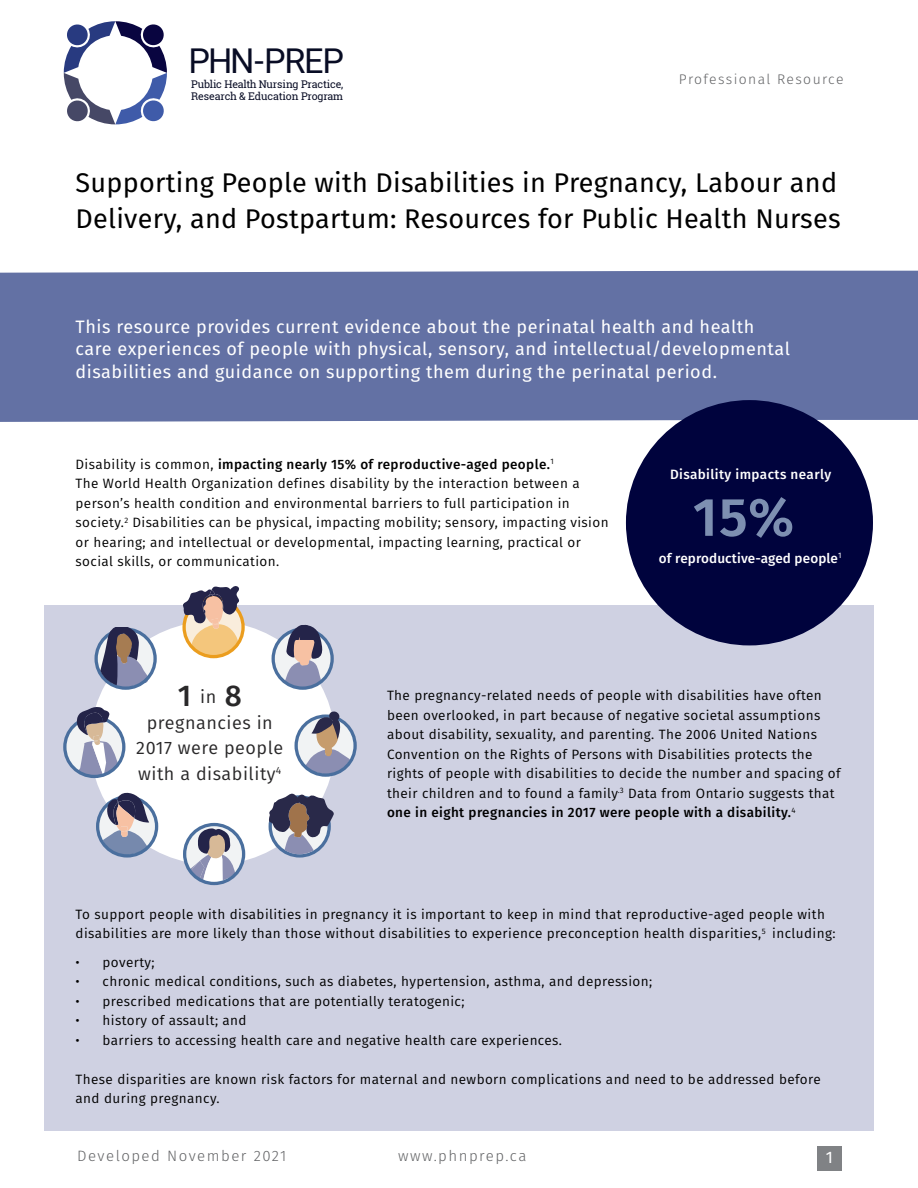
<style>
.page{position:relative;width:918px;height:1188px;background:#fff}
.page>*{position:absolute;margin:0;border:0;box-sizing:border-box;transform-origin:0 0}
.t1{font:600 54px "Fira Sans";color:#7d8fb1}
.t2{font:34.2px "Roboto";letter-spacing:-.035em;color:#080c24}
.t3{font:500 30px "Fira Sans";color:#292829}
.t4{font:27px/36px "Fira Sans";letter-spacing:.01em;color:#000}
.Introduction{font:18px/22.5px "Fira Sans";letter-spacing:.03em;color:#fff}
.t5{font:18px "Fira Sans";letter-spacing:.03em;color:#292829}
.t6{font:16.65px "Fira Sans";color:#fff}
.t7{font:300 15px "Fira Sans";letter-spacing:.1em;color:#636466}
.t8{font:300 13.95px "Fira Sans";letter-spacing:.1em;color:#636466}
.t9{font:13.5px/19.5px "Fira Sans";letter-spacing:.03em;color:#000}
.t10{font:500 13.5px "Fira Sans";letter-spacing:.015em;color:#fff}
.t11{font:10.5px/12.6px "Roboto Slab";letter-spacing:-.015em;color:#080c24}
.s1{font-weight:500}
.s2{font-weight:400;font-size:18px}
</style>
<div class="page">
<div style="left:817px;top:1147px;width:25px;height:24px;background:#808285"></div>
<div style="left:44px;top:605px;width:830px;height:526px;background:#cfd1e2"></div>
<div style="left:0;top:271px;width:918px;height:151px;background:#6371a4"></div>
<div style="left:626px;top:400px;width:247px;height:245px;background:#00033d;border-radius:50%"></div>
<div style="left:90px;top:621px;width:245px;height:244px;background:#fff;border-radius:50%"></div>
<svg style="left:94px;top:627px;width:63px;height:63px"></svg>
<svg style="left:269px;top:794px;width:65px;height:64px"></svg>
<svg style="left:295px;top:712px;width:61px;height:64px"></svg>
<svg style="left:96px;top:793px;width:62px;height:65px"></svg>
<svg style="left:272px;top:625px;width:62px;height:65px"></svg>
<svg style="left:63px;top:707px;width:62px;height:71px"></svg>
<svg style="left:183px;top:823px;width:62px;height:62px"></svg>
<svg style="left:182px;top:586px;width:63px;height:72px"></svg>
<svg style="left:64px;top:21px;width:103px;height:103px"></svg>
<p class="t2" style="left:188px;top:37px;width:157px">PHN-PREP</p>
<p class="t11" style="left:191px;top:78px;width:153px">Public Health Nursing Practice,<br>Research &amp; Education Program</p>
<p class="t8" style="left:679px;top:69px;width:166px">Professional Resource</p>
<h1 class="t4" style="left:76px;top:164px;width:767px">Supporting People with Disabilities in Pregnancy, Labour and<br>Delivery, and Postpartum: Resources for Public Health Nurses</h1>
<p class="Introduction" style="left:76px;top:315px;width:716px">This resource provides current evidence about the perinatal health and health care experiences of people with physical, sensory, and intellectual/developmental disabilities and guidance on supporting them during the perinatal period.</p>
<p class="t9" style="left:76px;top:454px;width:535px">Disability is common, <span class="s1">impacting nearly 15% of reproductive-aged people.</span><sup>1<br></sup>The World Health Organization defines disability by the interaction between a person’s health condition and environmental barriers to full participation in society.<sup>2</sup> Disabilities can be physical, impacting mobility; sensory, impacting vision or hearing; and intellectual or developmental, impacting learning, practical or social skills, or communication.</p>
<p class="t10" style="left:670px;top:464px;width:163px">Disability impacts nearly</p>
<p class="t1" style="left:693px;top:473px;width:103px">15%</p>
<p class="t10" style="left:659px;top:547px;width:184px">of reproductive-aged people<sup>1</sup></p>
<p class="t3" style="left:178px;top:672px;width:66px">1<span class="s2">in</span>8</p>
<p class="t5" style="left:147px;top:709px;width:128px">pregnancies in</p>
<p class="t5" style="left:136px;top:735px;width:148px">2017 were people</p>
<p class="t5" style="left:138px;top:760px;width:145px">with a disability<sup>4</sup></p>
<p class="t9" style="left:387px;top:686px;width:455px">The pregnancy-related needs of people with disabilities have often been overlooked, in part because of negative societal assumptions about disability, sexuality, and parenting. The 2006 United Nations Convention on the Rights of Persons with Disabilities protects the rights of people with disabilities to decide the number and spacing of their children and to found a family<sup>.3</sup> Data from Ontario suggests that <span class="s1">one in eight pregnancies in 2017 were people with a disability.</span><sup>4</sup></p>
<p class="t9" style="left:76px;top:904px;width:761px">To support people with disabilities in pregnancy it is important to keep in mind that reproductive-aged people with disabilities are more likely than those without disabilities to experience preconception health disparities,<sup>5</sup> including:</p>
<p class="t9" style="left:76px;top:952px;width:81px">• poverty;</p>
<p class="t9" style="left:76px;top:972px;width:578px">• chronic medical conditions, such as diabetes, hypertension, asthma, and depression;</p>
<p class="t9" style="left:76px;top:991px;width:391px">• prescribed medications that are potentially teratogenic;</p>
<p class="t9" style="left:76px;top:1011px;width:173px">• history of assault; and</p>
<p class="t9" style="left:76px;top:1030px;width:488px">• barriers to accessing health care and negative health care experiences.</p>
<p class="t9" style="left:76px;top:1069px;width:747px">These disparities are known risk factors for maternal and newborn complications and need to be addressed before and during pregnancy.</p>
<p class="t7" style="left:77px;top:1145px;width:211px">Developed November 2021</p>
<p class="t7" style="left:398px;top:1145px;width:130px">www.phnprep.ca</p>
<p class="t6" style="left:826px;top:1145px;width:9px">1</p>
</div>
